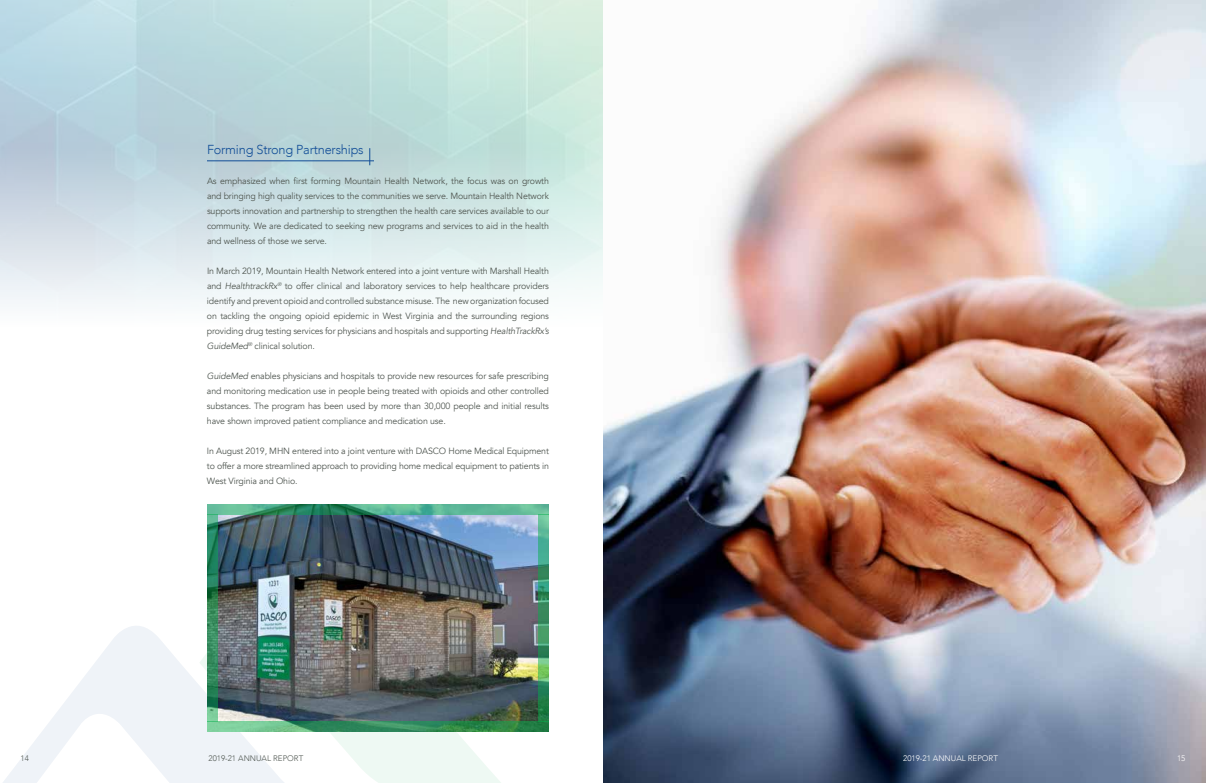
<style>
.page{position:relative;width:1206px;height:783px;background:#fff}
.page>*{position:absolute;margin:0;border:0;box-sizing:border-box;transform-origin:0 0}
.t1{font:300 13px "Avenir";letter-spacing:-.015em;color:#114d97}
.t2{font:9px/15px "Avenir";letter-spacing:-.015em;color:#4f5650;text-align:justify}
.t3{font:300 8px "Avenir";color:#4f5650}
.t4{font:300 8px "Avenir";color:#fff}
.s1{font-style:italic}
</style>
<div class="page">
<svg style="left:3px;top:626px;width:196px;height:157px"></svg>
<svg style="left:199px;top:653px;width:302px;height:130px;fill:#eff9f8"></svg>
<img style="left:0;top:0;width:603px;height:304px">
<img style="left:217px;top:514px;width:322px;height:208px">
<svg style="left:207px;top:504px;width:342px;height:10px;background:#4faa87"></svg>
<svg style="left:207px;top:722px;width:342px;height:10px;background:#439a65"></svg>
<svg style="left:207px;top:514px;width:10px;height:208px;background:#308a5f"></svg>
<svg style="left:539px;top:514px;width:10px;height:208px;background:#429b6d"></svg>
<hr style="left:207px;top:161px;width:167px;height:1px;background:#114d97">
<svg style="left:370px;top:148px;width:1px;height:17px"></svg>
<img style="left:603px;top:0;width:603px;height:783px">
<h1 class="t1" style="left:207px;top:142px;width:158px">Forming Strong Partnerships</h1>
<p class="t2" style="left:207px;top:174px;width:344px">As emphasized when first forming Mountain Health Network, the focus was on growth and bringing high quality services to the communities we serve. Mountain Health Network supports innovation and partnership to strengthen the health care services available to our community. We are dedicated to seeking new programs and services to aid in the health and wellness of those we serve.</p>
<p class="t2" style="left:207px;top:264px;width:344px">In March 2019, Mountain Health Network entered into a joint venture with Marshall Health and <span class="s1">HealthtrackRx</span><sup>®</sup> to offer clinical and laboratory services to help healthcare providers identify and prevent opioid and controlled substance misuse. The new organization focused on tackling the ongoing opioid epidemic in West Virginia and the surrounding regions providing drug testing services for physicians and hospitals and supporting <span class="s1">HealthTrackRx’s GuideMed</span><sup>®</sup> clinical solution.</p>
<p class="t2" style="left:207px;top:369px;width:344px"><span class="s1">GuideMed</span> enables physicians and hospitals to provide new resources for safe prescribing and monitoring medication use in people being treated with opioids and other controlled substances. The program has been used by more than 30,000 people and initial results have shown improved patient compliance and medication use.</p>
<p class="t2" style="left:207px;top:444px;width:344px">In August 2019, MHN entered into a joint venture with DASCO Home Medical Equipment to offer a more streamlined approach to providing home medical equipment to patients in West Virginia and Ohio.</p>
<p class="t3" style="left:21px;top:753px;width:10px">14</p>
<p class="t3" style="left:209px;top:753px;width:96px">2019-21 ANNUAL REPORT</p>
<p class="t4" style="left:903px;top:753px;width:96px">2019-21 ANNUAL REPORT</p>
<p class="t4" style="left:1177px;top:753px;width:10px">15</p>
</div>
